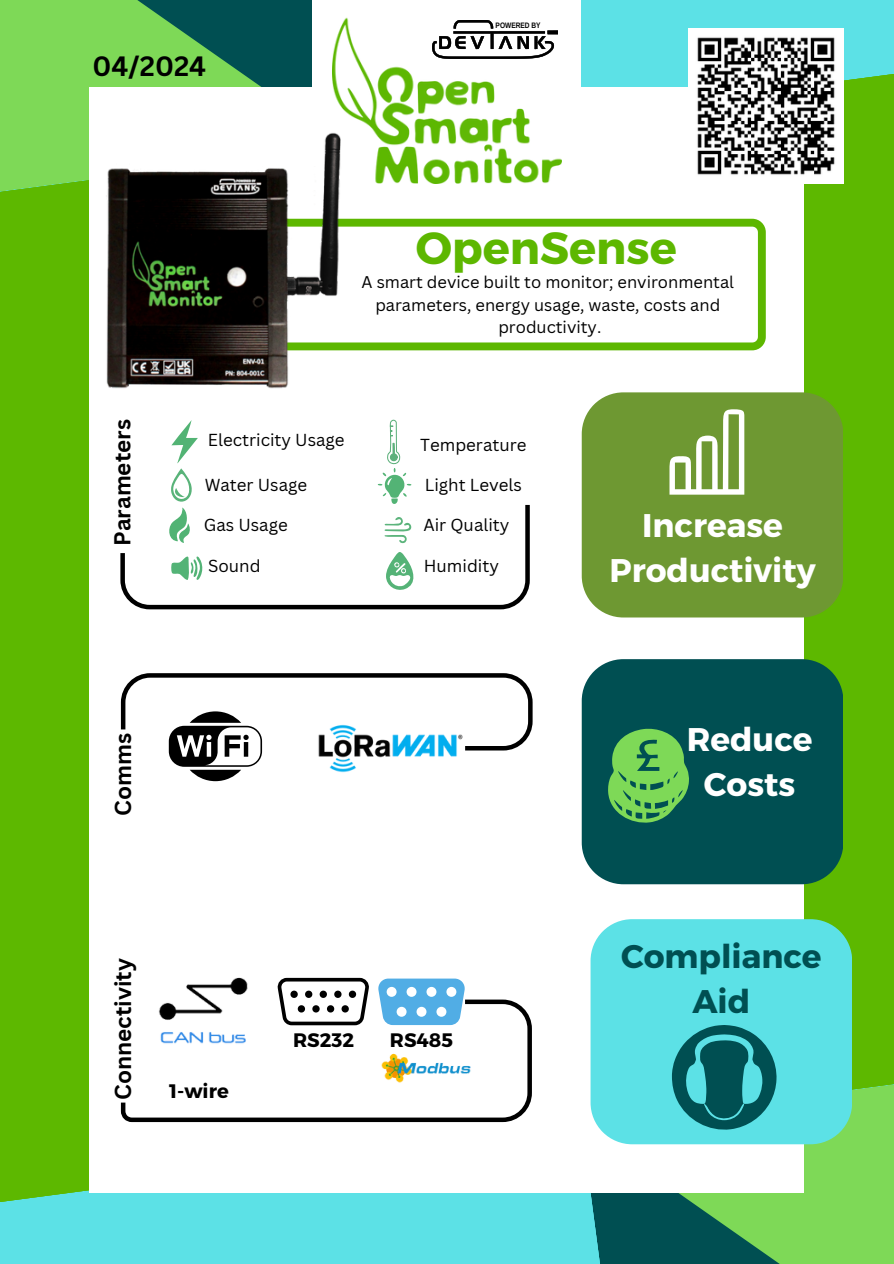
<style>
.page{position:relative;width:894px;height:1264px;background:#fff}
.page>*{position:absolute;margin:0;border:0;box-sizing:border-box;transform-origin:0 0}
.t1{font:700 45px "Montserrat";color:#5db700}
.t2{font:700 32.7px/44.8px "Montserrat";color:#fff;text-align:center}
.t3{font:700 32.7px/44.8px "Montserrat";color:#004f52;text-align:center}
.t4{font:700 27.15px "Canva Sans";color:#000}
.t5{font:700 22.5px "Canva Sans";color:#000}
.t6{font:700 22.35px "Canva Sans";color:#000}
.t7{font:700 19.5px "Montserrat";color:#000}
.t8{font:16.95px "Canva Sans";color:#000}
.t9{font:16.5px/22.5px "Canva Sans";color:#000;text-align:center}
.t10{font:700 7.95px "Liberation Sans";color:#000;scale:.83 1}
</style>
<div class="page">
<div style="left:0;top:0;width:893px;height:1263px;background:#5db800"></div>
<div style="left:0;top:1190px;width:581px;height:73px;background:#5ce1e6"></div>
<svg style="left:580px;top:0;width:313px;height:184px;fill:#5ce1e6"></svg>
<svg style="left:794px;top:1038px;width:99px;height:225px;background:#79d54e"></svg>
<svg style="left:0;top:0;width:313px;height:192px;background:#5ab255"></svg>
<div style="left:89px;top:87px;width:715px;height:1105px;background:#fff"></div>
<img style="left:688px;top:28px;width:155px;height:156px">
<div style="left:313px;top:0;width:267px;height:229px;background:#fff"></div>
<img style="left:332px;top:17px;width:229px;height:166px">
<svg style="left:432px;top:20px;width:126px;height:39px"></svg>
<svg style="left:364px;top:219px;width:401px;height:131px"></svg>
<img style="left:67px;top:115px;width:297px;height:274px">
<svg style="left:171px;top:420px;width:27px;height:80px"></svg>
<svg style="left:377px;top:419px;width:35px;height:81px"></svg>
<svg style="left:120px;top:500px;width:410px;height:110px"></svg>
<svg style="left:120px;top:999px;width:412px;height:124px"></svg>
<svg style="left:120px;top:673px;width:413px;height:108px"></svg>
<img style="left:314px;top:720px;width:151px;height:55px">
<div style="left:581px;top:392px;width:261px;height:225px;background:#6e9832"></div>
<div style="left:581px;top:659px;width:261px;height:225px;background:#004f52"></div>
<div style="left:590px;top:919px;width:261px;height:225px;background:#5ce1e6"></div>
<svg style="left:607px;top:727px;width:82px;height:97px;background:#51a855"></svg>
<svg style="left:581px;top:1024px;width:213px;height:239px"></svg>
<svg style="left:669px;top:409px;width:75px;height:85px"></svg>
<svg style="left:277px;top:977px;width:91px;height:50px"></svg>
<svg style="left:378px;top:978px;width:86px;height:47px"></svg>
<img style="left:156px;top:977px;width:105px;height:75px">
<img style="left:378px;top:1052px;width:95px;height:31px">
<p class="t4" style="left:93px;top:47px;width:115px">04/2024</p>
<p class="t10" style="left:495px;top:20px;width:56px">POWERED BY</p>
<p class="t1" style="left:415px;top:218px;width:262px">OpenSense</p>
<p class="t9" style="left:361px;top:270px;width:374px">A smart device built to monitor; environmental parameters, energy usage, waste, costs and</p>
<p class="t9" style="left:498px;top:315px;width:104px">productivity.</p>
<p class="t6" style="left:107px;top:546px;width:128px;rotate:-90deg">Parameters</p>
<p class="t8" style="left:208px;top:427px;width:138px">Electricity Usage</p>
<p class="t8" style="left:205px;top:473px;width:104px">Water Usage</p>
<h4 class="t8" style="left:204px;top:513px;width:85px">Gas Usage</h4>
<p class="t8" style="left:420px;top:432px;width:108px">Temperature</p>
<p class="t8" style="left:424px;top:473px;width:99px">Light Levels</p>
<h1 class="t8" style="left:423px;top:513px;width:88px">Air Quality</h1>
<p class="t8" style="left:208px;top:554px;width:54px">Sound</p>
<p class="t8" style="left:423px;top:554px;width:77px">Humidity</p>
<p class="t5" style="left:107px;top:815px;width:84px;rotate:-90deg">Comms</p>
<p class="t5" style="left:107px;top:1100px;width:143px;rotate:-90deg">Connectivity</p>
<p class="t7" style="left:169px;top:1078px;width:61px">1-wire</p>
<p class="t7" style="left:293px;top:1027px;width:62px">RS232</p>
<p class="t7" style="left:390px;top:1027px;width:65px">RS485</p>
<p class="t2" style="left:609px;top:501px;width:208px">Increase<br>Productivity</p>
<h4 class="t2" style="left:686px;top:715px;width:127px">Reduce<br>Costs</h4>
<p class="t3" style="left:621px;top:932px;width:202px">Compliance<br>Aid</p>
</div>
